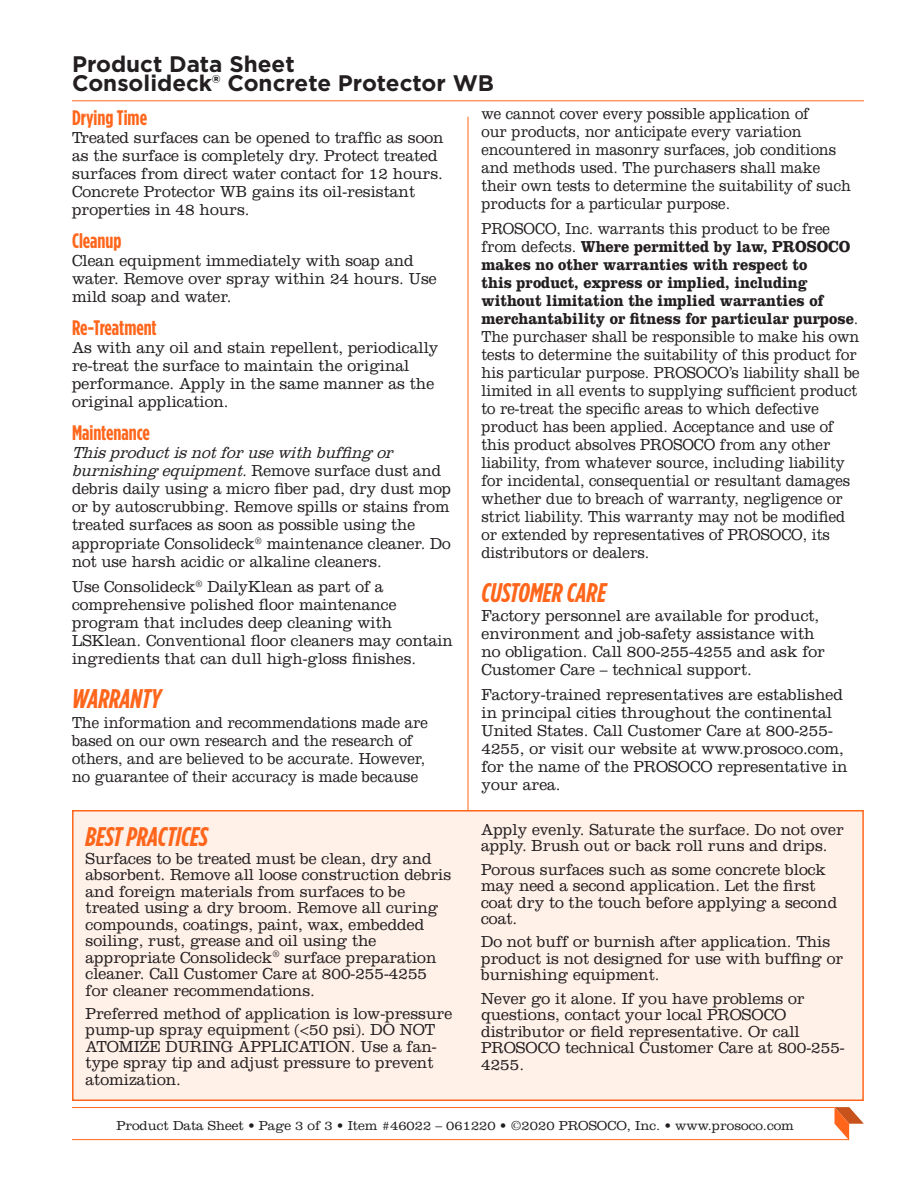
<style>
.page{position:relative;width:918px;height:1188px;background:#fff}
.page>*{position:absolute;margin:0;border:0;box-sizing:border-box;transform-origin:0 0}
._04_Section_Header{font:italic 700 27px "Gotham Condensed";color:#ff661c}
._02_5_Product_Name_2{font:700 22.5px "Gotham";color:#231f20}
._05_Sub-Header{font:700 21px "Gotham Condensed";color:#ff661c}
._06_Body_Copy{font:300 16.5px/18px "Clarendon LT Std";color:#231f20;scale:.9 1}
._11_Side_Box_Body_Co{font:300 16.5px/16.5px "Clarendon LT Std";color:#231f20;scale:.95 1}
._06_Body_Copy-2{font:300 16.5px/18px "Clarendon LT Std";color:#231f20;scale:.95 1}
._06_Body_Copy-3{font:300 16.5px/18px "Clarendon LT Std";color:#231f20;scale:.93 1}
._06_Body_Copy-4{font:300 16.5px/18px "Clarendon LT Std";color:#231f20;scale:.94 1}
._99_Item_Box{font:300 13.5px "Clarendon LT Std";color:#231f20}
.s1{font-style:italic}
.s2{font-weight:700}
</style>
<div class="page">
<hr style="left:468px;top:117px;width:1px;height:966px;background:#ff661c">
<div style="left:72px;top:810px;width:792px;height:291px;background:#fff0e8;border:2px solid #ff661c"></div>
<hr style="left:72px;top:100px;width:792px;height:1px;background:#ff661c">
<hr style="left:72px;top:1139px;width:777px;height:1px;background:#ff661c">
<hr style="left:72px;top:1107px;width:762px;height:1px;background:#ff661c">
<svg style="left:834px;top:1107px;width:30px;height:33px"></svg>
<p class="_02_5_Product_Name_2" style="left:72px;top:49px;width:224px">Product Data Sheet</p>
<p class="_02_5_Product_Name_2" style="left:72px;top:69px;width:424px">Consolideck® Concrete Protector WB</p>
<p class="_05_Sub-Header" style="left:72px;top:105px;width:77px">Drying Time</p>
<p class="_06_Body_Copy-2" style="left:72px;top:128px;width:393px">Treated surfaces can be opened to traffic as soon as the surface is completely dry. Protect treated surfaces from direct water contact for 12 hours.<br>Concrete Protector WB gains its oil-resistant properties in 48 hours.</p>
<p class="_05_Sub-Header" style="left:72px;top:228px;width:51px">Cleanup</p>
<p class="_06_Body_Copy-2" style="left:72px;top:251px;width:385px">Clean equipment immediately with soap and water. Remove over spray within 24 hours. Use mild soap and water.</p>
<p class="_05_Sub-Header" style="left:72px;top:315px;width:86px">Re-Treatment</p>
<p class="_06_Body_Copy-2" style="left:72px;top:338px;width:387px">As with any oil and stain repellent, periodically re-treat the surface to maintain the original performance. Apply in the same manner as the original application.</p>
<p class="_05_Sub-Header" style="left:72px;top:420px;width:79px">Maintenance</p>
<p class="_06_Body_Copy-3" style="left:72px;top:443px;width:409px"><span class="s1">Thisp roductisnotforusewith buffing or burnishing equipment.</span>R e m o v e s u r f a c e d u s t a n d debris daily using a micro fiber pad, dry dust mop or by autoscrubbing. Remove spills or stains from treated surfaces as soon as possible using the</p>
<p class="_06_Body_Copy-3" style="left:72px;top:535px;width:409px">appropriate Consolideck<sup>®</sup> maintenance cleaner. Do not use harsh acidic or alkaline cleaners.</p>
<p class="_06_Body_Copy-4" style="left:72px;top:578px;width:407px">Use Consolideck<sup>®</sup> DailyKlean as part of a comprehensive polished floor maintenance program that includes deep cleaning with LSKlean. Conventional floor cleaners may contain ingredients that can dull high-gloss finishes.</p>
<p class="_04_Section_Header" style="left:72px;top:683px;width:91px">WARRANTY</p>
<p class="_06_Body_Copy" style="left:72px;top:713px;width:397px">The information and recommendations made are based on our own research and the research of others, and are believed to be accurate. However, no guarantee of their accuracy is made because</p>
<p class="_04_Section_Header" style="left:86px;top:820px;width:124px">BEST PRACTICES</p>
<p class="_11_Side_Box_Body_Co" style="left:86px;top:850px;width:387px">Surfaces to be treated must be clean, dry and absorbent. Remove all loose construction debris and foreign materials from surfaces to be treated using a dry broom. Remove all curing compounds, coatings, paint, wax, embedded soiling, rust, grease and oil using the appropriate Consolideck<sup>®</sup> surface preparation cleaner. Call Customer Care at 800-255-4255 for cleaner recommendations.</p>
<p class="_11_Side_Box_Body_Co" style="left:86px;top:1005px;width:387px">Preferred method of application is low-pressure pump-up spray equipment (&lt;50 psi). DO NOT ATOMIZE DURING APPLICATION. Use a fan&shy;type spray tip and adjust pressure to prevent atomization.</p>
<p class="_06_Body_Copy" style="left:482px;top:104px;width:412px">we cannot cover every possible application of<br>our products, nor anticipate every variation encountered in masonry surfaces, job conditions and methods used. The purchasers shall make their own tests to determine the suitability of such products for a particular purpose.</p>
<p class="_06_Body_Copy" style="left:482px;top:219px;width:422px">PROSOCO, Inc. warrants this product to be free from defects. <span class="s2">Where permitted by law, PROSOCO makes no other warranties with respect to<br>this product, express or implied, including without limitation the implied warranties of merchantability or fitness for particular purpose</span>.<br>The purchaser shall be responsible to make his own tests to determine the suitability of this product for his particular purpose. PROSOCO’s liability shall be limited in all events to supplying sufficient product to re-treat the specific areas to which defective product has been applied. Acceptance and use of this product absolves PROSOCO from any other liability, from whatever source, including liability for incidental, consequential or resultant damages whether due to breach of warranty, negligence or strict liability. This warranty may not be modified or extended by representatives of PROSOCO, its distributors or dealers.</p>
<p class="_04_Section_Header" style="left:482px;top:577px;width:126px">CUSTOMER CARE</p>
<p class="_06_Body_Copy-2" style="left:482px;top:607px;width:363px">Factory personnel are available for product, environment and job-safety assistance with no obligation. Call 800-255-4255 and ask for Customer Care – technical support.</p>
<p class="_06_Body_Copy-2" style="left:482px;top:686px;width:387px">Factory-trained representatives are established in principal cities throughout the continental United States. Call Customer Care at 800-255- 4255, or visit our website at www.prosoco.com, for the name of the PROSOCO representative in your area.</p>
<p class="_11_Side_Box_Body_Co" style="left:481px;top:821px;width:383px">Apply evenly. Saturate the surface. Do not over apply. Brush out or back roll runs and drips.</p>
<p class="_11_Side_Box_Body_Co" style="left:481px;top:861px;width:376px">Porous surfaces such as some concrete block may need a second application. Let the first coat dry to the touch before applying a second coat.</p>
<p class="_11_Side_Box_Body_Co" style="left:481px;top:934px;width:383px">Do not buff or burnish after application. This product is not designed for use with buffing or burnishing equipment.</p>
<p class="_11_Side_Box_Body_Co" style="left:481px;top:990px;width:384px">Never go it alone. If you have problems or questions, contact your local PROSOCO distributor or field representative. Or call PROSOCO technical Customer Care at 800-255- 4255.</p>
<p class="_99_Item_Box" style="left:116px;top:1117px;width:679px">Product Data Sheet • Page 3 of 3 • Item #46022 – 061220 • ©2020 PROSOCO, Inc. • www.prosoco.com</p>
</div>
